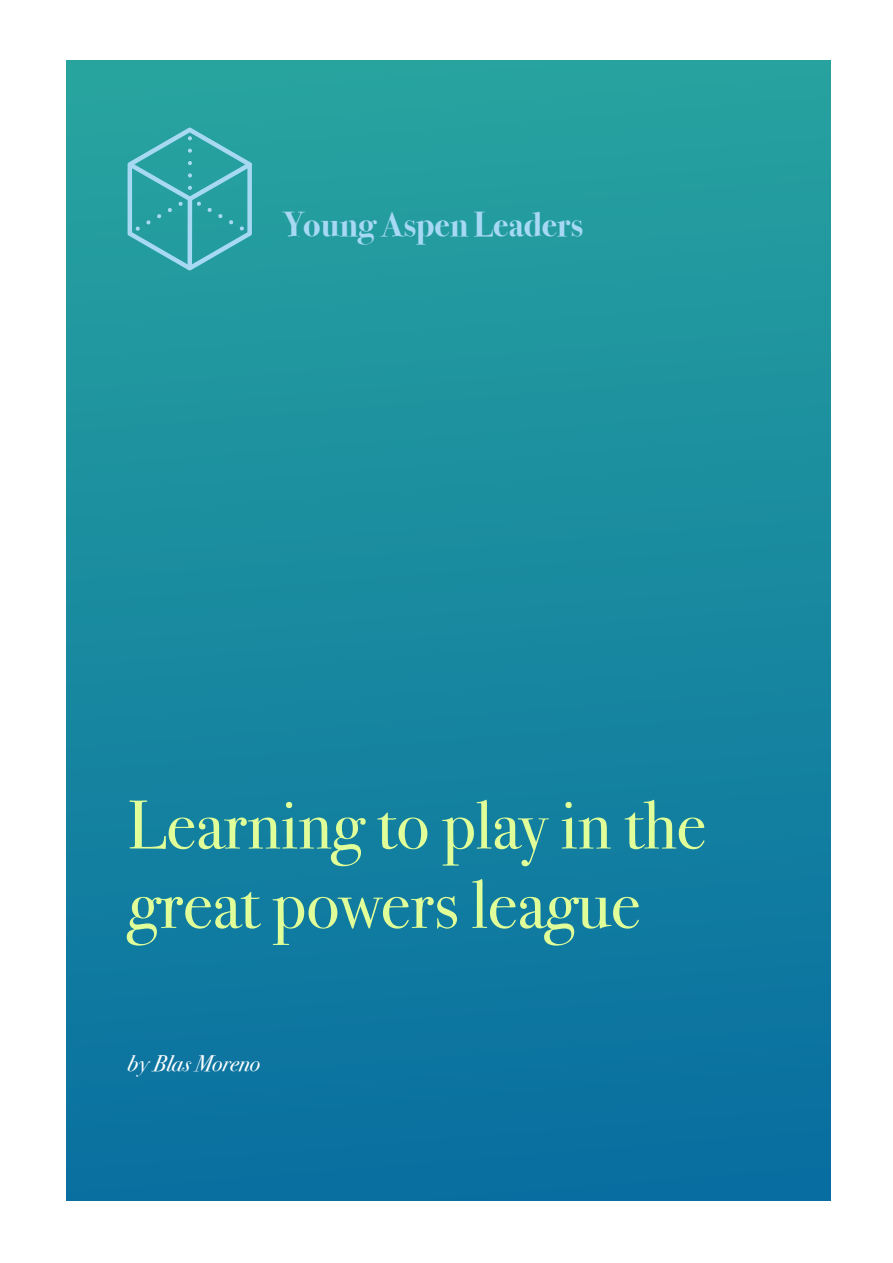
<style>
.page{position:relative;width:893px;height:1263px;background:#fff}
.page>*{position:absolute;margin:0;border:0;box-sizing:border-box;transform-origin:0 0}
.t1{font:69px/79.3px "Bodoni Svty Two OSITCTT";color:#e0ff98}
.t2{font:700 34.5px "Bodoni Svty Two ITCTT";color:#a7d9f3}
.t3{font:italic 22.5px "Bodoni Svty Two OSITCTT";color:#fff}
</style>
<div class="page">
<div style="left:67px;top:60px;width:763px;height:1140px;background:linear-gradient(to bottom,#28a49f,#086ea0)"></div>
<svg style="left:128px;top:127px;width:124px;height:144px;background:#39a7ac"></svg>
<p class="t2" style="left:284px;top:204px;width:300px">Young Aspen Leaders</p>
<p class="t1" style="left:128px;top:786px;width:580px">Learning to play in the great powers league</p>
<p class="t3" style="left:128px;top:1049px;width:134px">by Blas Moreno</p>
</div>
